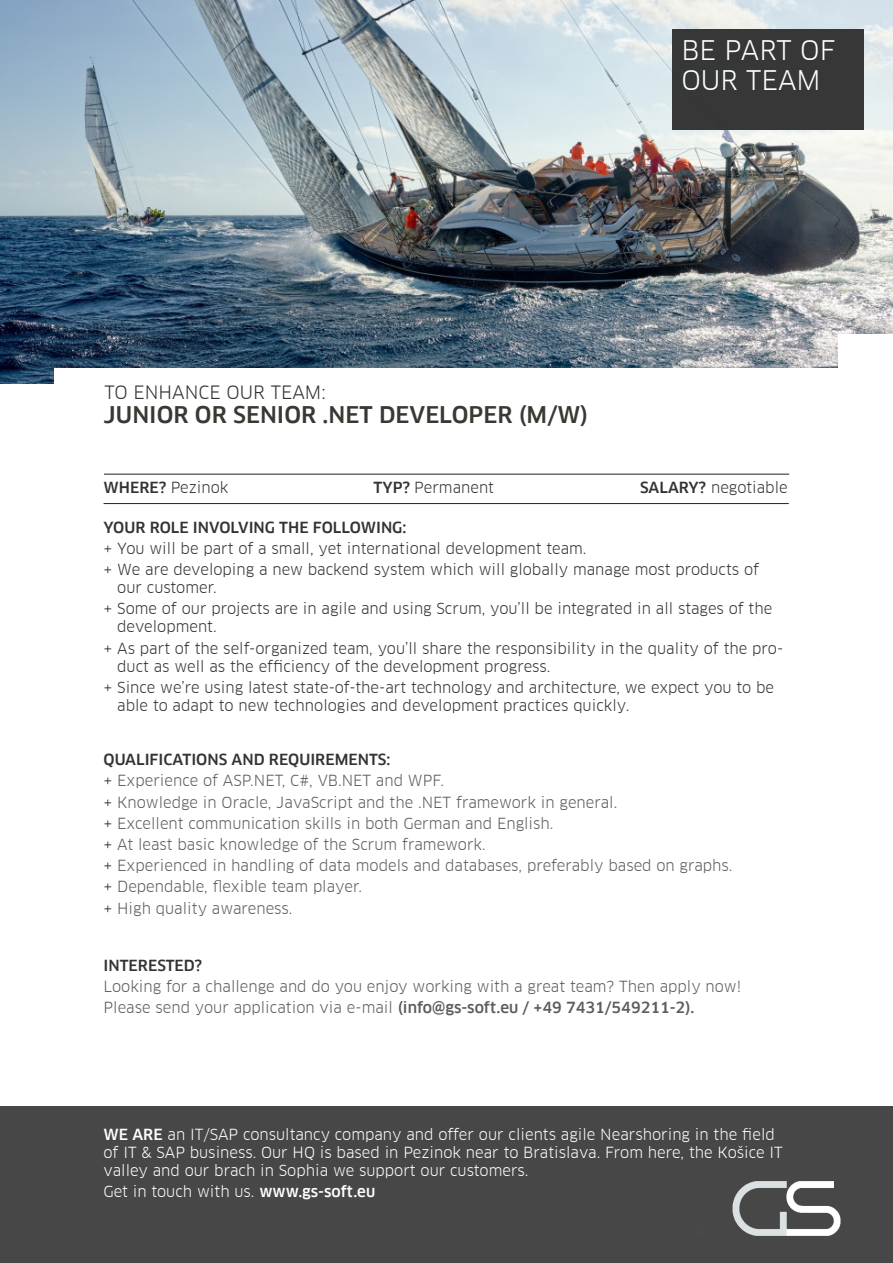
<style>
.page{position:relative;width:893px;height:1263px;background:#fff}
.page>*{position:absolute;margin:0;border:0;box-sizing:border-box;transform-origin:0 0}
.t1{font:26.4px/30.2px "Clan Offc Pro";color:#fff}
.t2{font:500 22.5px "Clan Offc Pro";color:#353a32}
.t3{font:18px "Clan Offc Pro";color:#333}
.t4{font:15px/18px "Clan Offc Pro";color:#333}
.t5{font:15px "Clan Offc Pro";color:#5c5c5c}
.t6{font:15px/18px "Clan Offc Pro";color:#fff}
.t7{font:500 15px "Clan Offc Pro";color:#333}
.t8{font:500 15px "Clan Offc Pro";color:#5c5c5c}
.s1{font-weight:500}
.s2{color:#333}
.s3{font-weight:400}
</style>
<div class="page">
<div style="left:0;top:1106px;width:893px;height:157px;background:#474747"></div>
<img style="left:0;top:0;width:893px;height:383px">
<div style="left:672px;top:30px;width:192px;height:100px;background:#333"></div>
<div style="left:54px;top:368px;width:839px;height:93px;background:#fff"></div>
<div style="left:839px;top:334px;width:54px;height:114px;background:#fff"></div>
<hr style="left:104px;top:503px;width:685px;height:1px;background:#231f20">
<hr style="left:104px;top:474px;width:685px;height:1px;background:#231f20">
<img style="left:732px;top:1181px;width:109px;height:55px">
<p class="t1" style="left:681px;top:35px;width:156px">BE PART OF<br>OUR TEAM</p>
<p class="t3" style="left:105px;top:381px;width:223px">TO ENHANCE OUR TEAM:</p>
<p class="t2" style="left:104px;top:402px;width:486px">JUNIOR OR SENIOR .NET DEVELOPER (M/W)</p>
<p class="t4" style="left:104px;top:479px;width:126px"><span class="s1">WHERE?</span> Pezinok</p>
<p class="t4" style="left:374px;top:479px;width:122px"><span class="s1">TYP?</span> Permanent</p>
<p class="t4" style="left:640px;top:479px;width:149px"><span class="s1">SALARY?</span> negotiable</p>
<p class="t7" style="left:104px;top:518px;width:304px">YOUR ROLE INVOLVING THE FOLLOWING:</p>
<p class="t4" style="left:104px;top:539px;width:484px">+ You will be part of a small, yet international development team.</p>
<p class="t4" style="left:117px;top:560px;width:643px;text-indent:-14px">+ We are developing a new backend system which will globally manage most products of our customer.</p>
<p class="t4" style="left:117px;top:600px;width:656px;text-indent:-14px">+ Some of our projects are in agile and using Scrum, you’ll be integrated in all stages of the development.</p>
<p class="t4" style="left:117px;top:639px;width:667px;text-indent:-14px">+ As part of the self-organized team, you’ll share the responsibility in the quality of the pro&shy;duct as well as the efficiency of the development progress.</p>
<p class="t4" style="left:117px;top:678px;width:658px;text-indent:-14px">+ Since we’re using latest state-of-the-art technology and architecture, we expect you to be able to adapt to new technologies and development practices quickly.</p>
<p class="t7" style="left:104px;top:751px;width:288px">QUALIFICATIONS AND REQUIREMENTS:</p>
<p class="t5" style="left:104px;top:772px;width:342px"><span class="s2">+</span> Experience of ASP.NET, C#, VB.NET and WPF.</p>
<p class="t5" style="left:104px;top:793px;width:515px"><span class="s2">+</span> Knowledge in Oracle, JavaScript and the .NET framework in general.</p>
<p class="t5" style="left:104px;top:814px;width:451px"><span class="s2">+</span> Excellent communication skills in both German and English.</p>
<p class="t5" style="left:104px;top:836px;width:384px"><span class="s2">+</span> At least basic knowledge of the Scrum framework.</p>
<p class="t5" style="left:104px;top:857px;width:631px"><span class="s2">+</span> Experienced in handling of data models and databases, preferably based on graphs.</p>
<p class="t5" style="left:104px;top:878px;width:260px"><span class="s2">+</span> Dependable, flexible team player.</p>
<p class="t5" style="left:104px;top:899px;width:191px"><span class="s2">+</span> High quality awareness.</p>
<p class="t7" style="left:104px;top:957px;width:100px">INTERESTED?</p>
<p class="t5" style="left:104px;top:978px;width:639px">Looking for a challenge and do you enjoy working with a great team? Then apply now!</p>
<p class="t8" style="left:104px;top:999px;width:592px"><span class="s3">Please send your application via e-mail</span> (info@gs-soft.eu / +49 7431/549211-2).</p>
<p class="t6" style="left:104px;top:1125px;width:681px"><span class="s1">WE ARE</span> an IT/SAP consultancy company and offer our clients agile Nearshoring in the field of IT &amp; SAP business. Our HQ is based in Pezinok near to Bratislava. From here, the Košice IT valley and our brach in Sophia we support our customers.</p>
<p class="t6" style="left:104px;top:1183px;width:273px">Get in touch with us. <span class="s1">www.gs-soft.eu</span></p>
</div>
